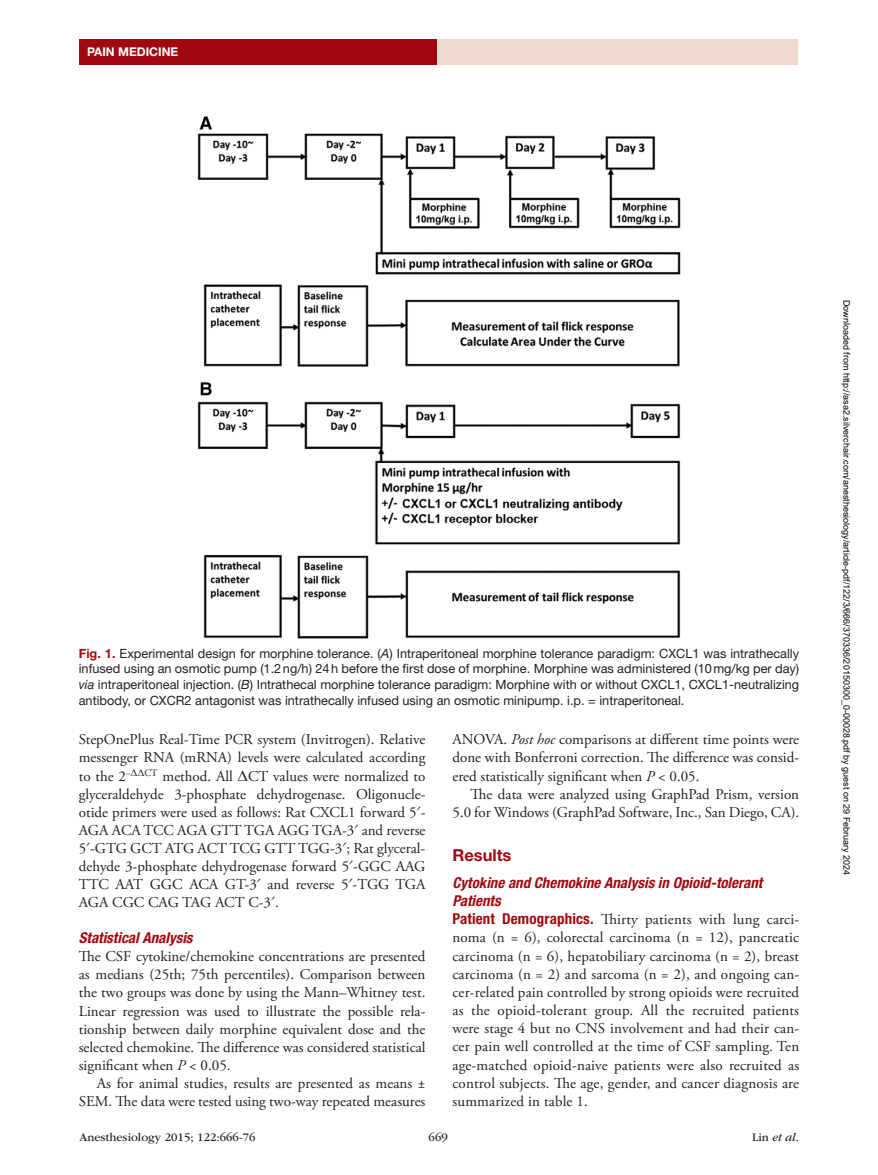
<style>
.page{position:relative;width:878px;height:1175px;background:#fff}
.page>*{position:absolute;margin:0;border:0;box-sizing:border-box;transform-origin:0 0}
.t1{font:700 16.5px "Helvetica Neue LT Std";color:#a1080f}
.t2{font:15px/18.1px "Adobe Garamond Pro";color:#231f20;text-align:justify}
.t3{font:italic 700 condensed 15px/18.1px "Helvetica Neue LT Std";color:#a1080f}
.t4{font:12.75px/15.8px "Helvetica Neue LT Std";color:#231f20;text-align:justify}
.t5{font:12px "ITC Garamond Std";color:#231f20}
.t6{font:700 12px "Helvetica Neue LT Std";color:#fff}
.t7{font:9px "Arial";color:#000}
.s1{font-weight:700;color:#a1080f}
.s2{font-style:italic}
.s3{font-family:"Gandhari Unicode"}
.s4{font-family:"Helvetica Neue LT Std";font-weight:700;font-stretch:condensed;color:#a1080f}
</style>
<div class="page">
<div style="left:432px;top:39px;width:365px;height:26px;background:#f1d8cd"></div>
<div style="left:79px;top:39px;width:357px;height:25px;background:#a1080f"></div>
<img style="left:197px;top:116px;width:484px;height:523px">
<p class="t6" style="left:87px;top:44px;width:93px">PAIN MEDICINE</p>
<p class="t4" style="left:79px;top:645px;width:722px"><span class="s1">Fig. 1.</span> Experimental design for morphine tolerance. (<span class="s2">A</span>) Intraperitoneal morphine tolerance paradigm: CXCL1 was intrathecally infused using an osmotic pump (1.2ng/h) 24h before the first dose of morphine. Morphine was administered (10mg/kg per day) <span class="s2">via</span> intraperitoneal injection. (<span class="s2">B</span>) Intrathecal morphine tolerance paradigm: Morphine with or without CXCL1, CXCL1-neutralizing antibody, or CXCR2 antagonist was intrathecally infused using an osmotic minipump. i.p. = intraperitoneal.</p>
<p class="t2" style="left:79px;top:731px;width:348px">StepOnePlus Real-Time PCR system (Invitrogen). Relative messenger RNA (mRNA) levels were calculated according to the 2<sup>−</sup><sup>ΔΔ</sup><sup>CT</sup> method. All <span class="s3">Δ</span>CT values were normalized to glyceraldehyde 3-phosphate dehydrogenase. Oligonucle&shy;otide primers were used as follows: Rat CXCL1 forward 5<span class="s3">′</span>- AGA ACA TCC AGA GTT TGA AGG TGA-3<span class="s3">′</span> and reverse 5<span class="s3">′</span>-GTG GCT ATG ACT TCG GTT TGG-3<span class="s3">′</span>; Rat glyceral&shy;dehyde 3-phosphate dehydrogenase forward 5<span class="s3">′</span>-GGC AAG TTC AAT GGC ACA GT-3<span class="s3">′</span> and reverse 5<span class="s3">′</span>-TGG TGA AGA CGC CAG TAG ACT C-3<span class="s3">′</span>.</p>
<p class="t3" style="left:79px;top:929px;width:115px">Statistical Analysis</p>
<p class="t2" style="left:79px;top:948px;width:348px">The CSF cytokine/chemokine concentrations are presented as medians (25th; 75th percentiles). Comparison between the two groups was done by using the Mann–Whitney test.<br>Linear regression was used to illustrate the possible rela&shy;tionship between daily morphine equivalent dose and the selected chemokine. The difference was considered statistical significant when <span class="s2">P</span> &lt; 0.05.</p>
<p class="t2" style="left:79px;top:1074px;width:348px;text-align:right">As for animal studies, results are presented as means ±<br>SEM. The data were tested using two-way repeated measures</p>
<p class="t2" style="left:452px;top:731px;width:348px">ANOVA. <span class="s2">Post hoc</span> comparisons at different time points were done with Bonferroni correction. The difference was consid&shy;ered statistically significant when <span class="s2">P</span> &lt; 0.05.</p>
<p class="t2" style="left:452px;top:785px;width:348px;text-align:right">The data were analyzed using GraphPad Prism, version<br>5.0 for Windows (GraphPad Software, Inc., San Diego, CA).</p>
<p class="t1" style="left:452px;top:844px;width:60px">Results</p>
<p class="t3" style="left:452px;top:873px;width:311px">Cytokine and Chemokine Analysis in Opioid-tolerant<br>Patients</p>
<p class="t2" style="left:452px;top:911px;width:348px"><span class="s4">Patient Demographics.</span> Thirty patients with lung carci&shy;noma (n = 6), colorectal carcinoma (n = 12), pancreatic carcinoma (n = 6), hepatobiliary carcinoma (n = 2), breast carcinoma (n = 2) and sarcoma (n = 2), and ongoing can&shy;cer-related pain controlled by strong opioids were recruited as the opioid-tolerant group. All the recruited patients were stage 4 but no CNS involvement and had their can&shy;cer pain well controlled at the time of CSF sampling. Ten age-matched opioid-naive patients were also recruited as control subjects. The age, gender, and cancer diagnosis are summarized in table 1.</p>
<p class="t5" style="left:80px;top:1130px;width:177px">Anesthesiology 2015; 122:666-76</p>
<p class="t5" style="left:428px;top:1130px;width:21px">669</p>
<p class="t5" style="left:752px;top:1130px;width:48px">Lin <span class="s2">et al</span>.</p>
<p class="t7" style="left:850px;top:300px;width:577px;rotate:90deg">Downloaded from http://asa2.silverchair.com/anesthesiology/article-pdf/122/3/666/370336/20150300_0-00028.pdf by guest on 29 February 2024</p>
</div>
